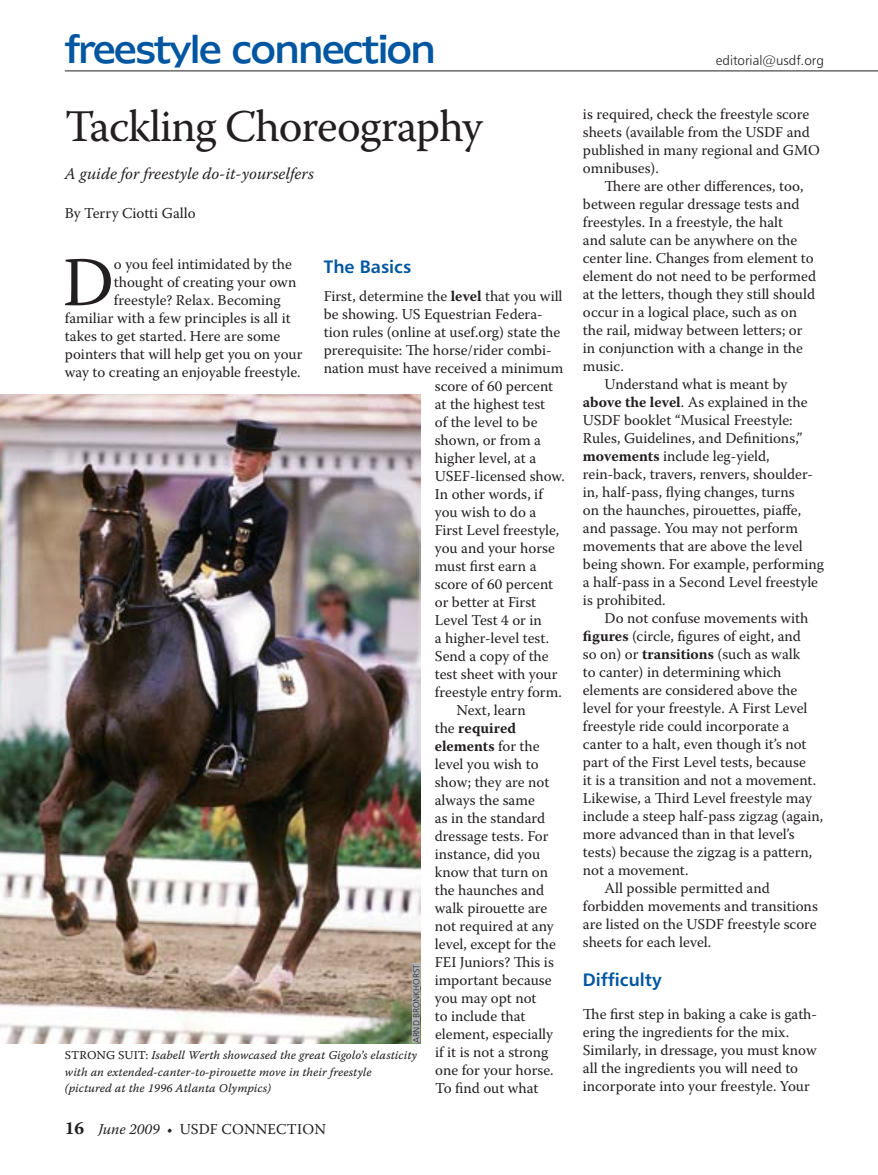
<style>
.page{position:relative;width:878px;height:1175px;background:#fff}
.page>*{position:absolute;margin:0;border:0;box-sizing:border-box;transform-origin:0 0}
.t1{font:69.6px "Warnock Pro";color:#231f20}
.t2{font:45px "Warnock Pro";letter-spacing:-.025em;color:#231f20}
.t3{font:36px "Humanist 970 BT Roman C";letter-spacing:-.1em;color:#0056a0}
.t4{font:18px "Humanist 777 BT Bold B";color:#0056a0}
.t5{font:italic 16.5px "Warnock Pro";color:#231f20}
.t6{font:15px/18px "Warnock Pro";color:#231f20}
.t7{font:700 15px "Warnock Pro";color:#231f20}
.t8{font:13.5px "Humanist 777 BT Light B";color:#231f20}
.t9{font:12px/16.5px "Warnock Pro It Capt";color:#231f20}
.t10{font:9px "Humanist 777 BT Light B";color:#231f20}
.s1{font-weight:700}
.s2{font-weight:400}
.s3{font-family:"Warnock Pro Capt"}
.s4{font-weight:700;font-size:18px}
.s5{font-style:italic}
</style>
<div class="page">
<hr style="left:65px;top:70px;width:813px;height:1px;background:#231f20">
<img style="left:0;top:394px;width:420px;height:649px">
<div style="left:412px;top:963px;width:8px;height:80px;background:#aeb1b4"></div>
<h3 class="t3" style="left:64px;top:35px;width:374px">freestyle connection</h3>
<h2 class="t2" style="left:65px;top:109px;width:419px">tackling Choreography</h2>
<p class="t5" style="left:65px;top:168px;width:250px">A guide for freestyle do-it-yourselfers</p>
<p class="t6" style="left:65px;top:205px;width:132px">By terry Ciotti Gallo</p>
<h1 class="t1" style="left:63px;top:256px;width:53px">D</h1>
<p class="t6" style="left:114px;top:256px;width:179px">o you feel intimidated by the</p>
<p class="t4" style="left:324px;top:259px;width:89px">The Basics</p>
<p class="t6" style="left:324px;top:288px;width:240px">First, determine the <span class="s1">level</span> that you will</p>
<p class="t6" style="left:324px;top:306px;width:220px">be showing. US equestrian Federa-</p>
<p class="t6" style="left:324px;top:324px;width:238px">tion rules (online at usef.org) state the</p>
<p class="t6" style="left:324px;top:342px;width:229px">prerequisite: Te horse/rider combi-</p>
<p class="t6" style="left:324px;top:360px;width:241px">nation must have received a minimum</p>
<p class="t6" style="left:435px;top:378px;width:120px">score of 60 percent</p>
<p class="t6" style="left:435px;top:396px;width:112px">at the highest test</p>
<p class="t6" style="left:435px;top:414px;width:104px">of the level to be</p>
<p class="t6" style="left:435px;top:432px;width:108px">shown, or from a</p>
<p class="t6" style="left:435px;top:450px;width:103px">higher level, at a</p>
<p class="t6" style="left:435px;top:468px;width:132px">USeF-licensed show.</p>
<p class="t6" style="left:435px;top:486px;width:109px">in other words, if</p>
<p class="t6" style="left:435px;top:504px;width:103px">you wish to do a</p>
<p class="t6" style="left:435px;top:522px;width:126px">First Level freestyle,</p>
<p class="t6" style="left:435px;top:540px;width:121px">you and your horse</p>
<p class="t6" style="left:435px;top:558px;width:103px">must first earn a</p>
<p class="t6" style="left:435px;top:576px;width:120px">score of 60 percent</p>
<p class="t6" style="left:435px;top:594px;width:103px">or better at First</p>
<p class="t6" style="left:435px;top:612px;width:109px">Level test 4 or in</p>
<p class="t6" style="left:435px;top:630px;width:116px">a higher-level test.</p>
<p class="t6" style="left:435px;top:648px;width:115px">Send a copy of the</p>
<p class="t6" style="left:435px;top:666px;width:124px">test sheet with your</p>
<p class="t6" style="left:435px;top:684px;width:128px">freestyle entry form.</p>
<p class="t6" style="left:456px;top:702px;width:71px">next, learn</p>
<p class="t7" style="left:435px;top:723px;width:83px"><span class="s2">the</span> required</p>
<p class="t7" style="left:435px;top:741px;width:106px">elements <span class="s2">for the</span></p>
<p class="t6" style="left:435px;top:756px;width:105px">level you wish to</p>
<p class="t6" style="left:435px;top:774px;width:116px">show; they are not</p>
<p class="t6" style="left:435px;top:792px;width:101px">always the same</p>
<p class="t6" style="left:435px;top:810px;width:112px">as in the standard</p>
<p class="t6" style="left:435px;top:828px;width:115px">dressage tests. For</p>
<p class="t6" style="left:435px;top:846px;width:107px">instance, did you</p>
<p class="t6" style="left:435px;top:864px;width:115px">know that turn on</p>
<p class="t6" style="left:435px;top:882px;width:111px">the haunches and</p>
<p class="t6" style="left:435px;top:900px;width:114px">walk pirouette are</p>
<p class="t6" style="left:435px;top:918px;width:120px">not required at any</p>
<p class="t6" style="left:435px;top:936px;width:123px">level, except for the</p>
<p class="t6" style="left:435px;top:954px;width:121px">Fei Juniors? Tis is</p>
<p class="t6" style="left:435px;top:972px;width:118px">important because</p>
<p class="t6" style="left:435px;top:990px;width:103px">you may opt not</p>
<p class="t6" style="left:435px;top:1008px;width:92px">to include that</p>
<p class="t6" style="left:435px;top:1026px;width:119px">element, especially</p>
<p class="t6" style="left:435px;top:1044px;width:114px">if it is not a strong</p>
<p class="t6" style="left:435px;top:1062px;width:120px">one for your horse.</p>
<p class="t6" style="left:435px;top:1080px;width:105px">to find out what</p>
<p class="t6" style="left:114px;top:274px;width:184px">thought of creating your own</p>
<p class="t6" style="left:114px;top:292px;width:168px">freestyle? Relax. Becoming</p>
<p class="t6" style="left:65px;top:310px;width:227px">familiar with a few principles is all it</p>
<p class="t6" style="left:65px;top:328px;width:217px">takes to get started. Here are some</p>
<p class="t6" style="left:65px;top:346px;width:239px">pointers that will help get you on your</p>
<p class="t6" style="left:65px;top:364px;width:237px">way to creating an enjoyable freestyle.</p>
<p class="t10" style="left:413px;top:1043px;width:80px;rotate:-90deg">ARND BRONKHORST</p>
<p class="t9" style="left:65px;top:1048px;width:354px"><span class="s3">STRONG SUIT:</span> Isabell Werth showcased the great Gigolo’s elasticity with an extended-canter-to-pirouette move in their freestyle (pictured at the 1996 Atlanta Olympics)</p>
<p class="t6" style="left:65px;top:1119px;width:262px"><span class="s4">16</span> <span class="s5">June 2009</span> • USDF ConneCtion</p>
<p class="t8" style="left:715px;top:55px;width:110px">editorial@usdf.org</p>
<p class="t6" style="left:583px;top:106px;width:238px">is required, check the freestyle score sheets (available from the USDF and published in many regional and GMo omnibuses).</p>
<p class="t6" style="left:604px;top:178px;width:200px">Tere are other differences, too,</p>
<p class="t6" style="left:583px;top:196px;width:218px">between regular dressage tests and</p>
<p class="t6" style="left:583px;top:214px;width:202px">freestyles. in a freestyle, the halt</p>
<p class="t6" style="left:583px;top:232px;width:216px">and salute can be anywhere on the</p>
<p class="t6" style="left:583px;top:250px;width:232px">center line. Changes from element to</p>
<p class="t6" style="left:583px;top:268px;width:235px">element do not need to be performed</p>
<p class="t6" style="left:583px;top:286px;width:234px">at the letters, though they still should</p>
<p class="t6" style="left:583px;top:304px;width:216px">occur in a logical place, such as on</p>
<p class="t6" style="left:583px;top:322px;width:221px">the rail, midway between letters; or</p>
<p class="t6" style="left:583px;top:340px;width:221px">in conjunction with a change in the</p>
<p class="t6" style="left:583px;top:358px;width:42px">music.</p>
<p class="t6" style="left:604px;top:376px;width:184px">Understand what is meant by</p>
<p class="t6" style="left:583px;top:394px;width:226px"><span class="s1">above the level</span>. As explained in the</p>
<p class="t6" style="left:583px;top:412px;width:211px">USDF booklet “Musical Freestyle:</p>
<p class="t6" style="left:583px;top:430px;width:221px">Rules, Guidelines, and Definitions,”</p>
<p class="t6" style="left:583px;top:448px;width:188px"><span class="s1">movements</span> include leg-yield,</p>
<p class="t6" style="left:583px;top:466px;width:231px">rein-back, travers, renvers, shoulder-</p>
<p class="t6" style="left:583px;top:484px;width:213px">in, half-pass, flying changes, turns</p>
<p class="t6" style="left:583px;top:502px;width:220px">on the haunches, pirouettes, piaffe,</p>
<p class="t6" style="left:583px;top:520px;width:217px">and passage. You may not perform</p>
<p class="t6" style="left:583px;top:538px;width:221px">movements that are above the level</p>
<p class="t6" style="left:583px;top:556px;width:242px">being shown. For example, performing</p>
<p class="t6" style="left:583px;top:574px;width:237px">a half-pass in a Second Level freestyle</p>
<p class="t6" style="left:583px;top:592px;width:84px">is prohibited.</p>
<p class="t6" style="left:604px;top:610px;width:205px">Do not confuse movements with</p>
<p class="t6" style="left:583px;top:628px;width:219px"><span class="s1">figures</span> (circle, figures of eight, and</p>
<p class="t6" style="left:583px;top:646px;width:219px">so on) or <span class="s1">transitions</span> (such as walk</p>
<p class="t6" style="left:583px;top:664px;width:200px">to canter) in determining which</p>
<p class="t6" style="left:583px;top:682px;width:216px">elements are considered above the</p>
<p class="t6" style="left:583px;top:700px;width:226px">level for your freestyle. A First Level</p>
<p class="t6" style="left:583px;top:718px;width:208px">freestyle ride could incorporate a</p>
<p class="t6" style="left:583px;top:736px;width:225px">canter to a halt, even though it’s not</p>
<p class="t6" style="left:583px;top:754px;width:224px">part of the First Level tests, because</p>
<p class="t6" style="left:583px;top:772px;width:235px">it is a transition and not a movement.</p>
<p class="t6" style="left:583px;top:790px;width:231px">Likewise, a Tird Level freestyle may</p>
<p class="t6" style="left:583px;top:808px;width:242px">include a steep half-pass zigzag (again,</p>
<p class="t6" style="left:583px;top:826px;width:213px">more advanced than in that level’s</p>
<p class="t6" style="left:583px;top:844px;width:231px">tests) because the zigzag is a pattern,</p>
<p class="t6" style="left:583px;top:862px;width:107px">not a movement.</p>
<p class="t6" style="left:604px;top:880px;width:167px">All possible permitted and</p>
<p class="t6" style="left:583px;top:898px;width:236px">forbidden movements and transitions</p>
<p class="t6" style="left:583px;top:916px;width:235px">are listed on the USDF freestyle score</p>
<p class="t6" style="left:583px;top:934px;width:130px">sheets for each level.</p>
<p class="t4" style="left:583px;top:973px;width:80px">Difficulty</p>
<p class="t6" style="left:583px;top:1006px;width:235px">Te first step in baking a cake is gath&shy;ering the ingredients for the mix.<br>Similarly, in dressage, you must know all the ingredients you will need to incorporate into your freestyle. Your</p>
</div>
